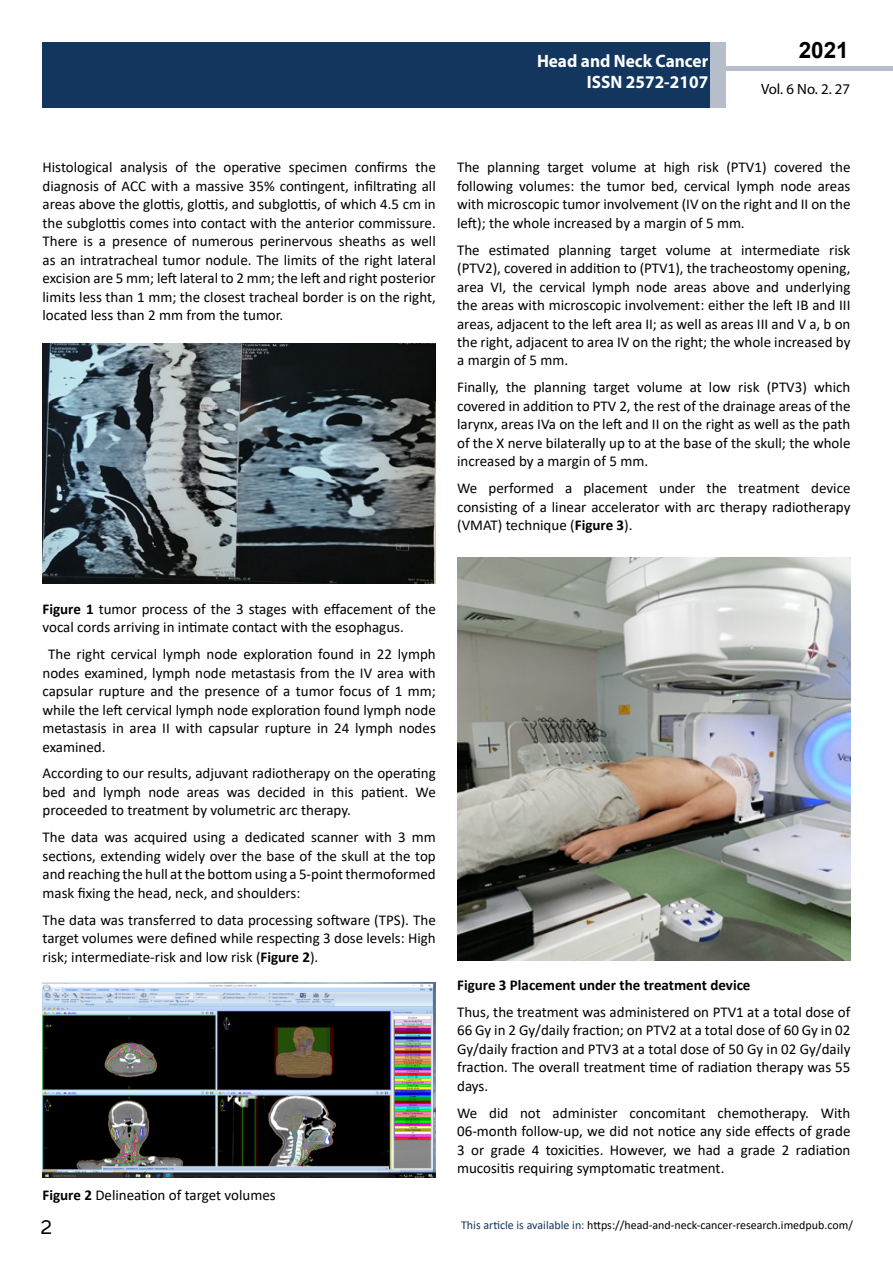
<style>
.page{position:relative;width:893px;height:1263px;background:#fff}
.page>*{position:absolute;margin:0;border:0;box-sizing:border-box;transform-origin:0 0}
.t1{font:25.5px "Tunga";color:#000}
.t2{font:700 22.5px "Arial";color:#000}
.t3{font:700 18px/21.6px "Myriad Pro";color:#fff;text-align:right;scale:.96 1}
.t4{font:15px/18.5px "Calibri";color:#000;text-align:justify}
.t5{font:700 15px "Calibri";color:#000}
.t6{font:14.85px "Myriad Pro";color:#000}
.t7{font:12px "Calibri";color:#000}
.s1{font-weight:700}
.s2{color:#12365e}
</style>
<div class="page">
<div style="left:43px;top:42px;width:682px;height:66px;background:#12365e"></div>
<div style="left:722px;top:66px;width:171px;height:5px;background:#b6bdcb"></div>
<div style="left:710px;top:42px;width:15px;height:66px;background:#b6bdcb"></div>
<img style="left:43px;top:344px;width:393px;height:240px">
<img style="left:43px;top:982px;width:393px;height:195px">
<img style="left:457px;top:557px;width:393px;height:404px">
<p class="t3" style="left:537px;top:49px;width:180px">Head and Neck Cancer<br>ISSN 2572-2107</p>
<h2 class="t2" style="left:799px;top:35px;width:52px">2021</h2>
<p class="t6" style="left:761px;top:80px;width:91px">Vol. 6 No. 2. 27</p>
<p class="t4" style="left:43px;top:158px;width:395px">Histological analysis of the operative specimen confirms the diagnosis of ACC with a massive 35% contingent, infiltrating all areas above the glottis, glottis, and subglottis, of which 4.5 cm in the subglottis comes into contact with the anterior commissure.<br>There is a presence of numerous perinervous sheaths as well as an intratracheal tumor nodule. The limits of the right lateral excision are 5 mm; left lateral to 2 mm; the left and right posterior limits less than 1 mm; the closest tracheal border is on the right, located less than 2 mm from the tumor.</p>
<p class="t4" style="left:457px;top:158px;width:395px">The planning target volume at high risk (PTV1) covered the following volumes: the tumor bed, cervical lymph node areas with microscopic tumor involvement (IV on the right and II on the left); the whole increased by a margin of 5 mm.</p>
<p class="t4" style="left:457px;top:240px;width:395px">The estimated planning target volume at intermediate risk (PTV2), covered in addition to (PTV1), the tracheostomy opening, area VI, the cervical lymph node areas above and underlying the areas with microscopic involvement: either the left IB and III areas, adjacent to the left area II; as well as areas III and V a, b on the right, adjacent to area IV on the right; the whole increased by a margin of 5 mm.</p>
<p class="t4" style="left:457px;top:378px;width:395px">Finally, the planning target volume at low risk (PTV3) which covered in addition to PTV 2, the rest of the drainage areas of the larynx, areas IVa on the left and II on the right as well as the path of the X nerve bilaterally up to at the base of the skull; the whole increased by a margin of 5 mm.</p>
<p class="t4" style="left:457px;top:479px;width:395px">We performed a placement under the treatment device consisting of a linear accelerator with arc therapy radiotherapy (VMAT) technique (<span class="s1">Figure 3</span>).</p>
<p class="t4" style="left:43px;top:599px;width:395px"><span class="s1">Figure 1</span> tumor process of the 3 stages with effacement of the vocal cords arriving in intimate contact with the esophagus.</p>
<p class="t4" style="left:43px;top:645px;width:395px;text-indent:6px">The right cervical lymph node exploration found in 22 lymph nodes examined, lymph node metastasis from the IV area with capsular rupture and the presence of a tumor focus of 1 mm; while the left cervical lymph node exploration found lymph node metastasis in area II with capsular rupture in 24 lymph nodes examined.</p>
<p class="t4" style="left:43px;top:764px;width:395px">According to our results, adjuvant radiotherapy on the operating bed and lymph node areas was decided in this patient. We proceeded to treatment by volumetric arc therapy.</p>
<p class="t4" style="left:43px;top:828px;width:395px">The data was acquired using a dedicated scanner with 3 mm sections, extending widely over the base of the skull at the top and reaching the hull at the bottom using a 5-point thermoformed mask fixing the head, neck, and shoulders:</p>
<p class="t4" style="left:43px;top:910px;width:395px">The data was transferred to data processing software (TPS). The target volumes were defined while respecting 3 dose levels: High risk; intermediate-risk and low risk (<span class="s1">Figure 2</span>).</p>
<p class="t4" style="left:43px;top:1185px;width:235px"><span class="s1">Figure 2</span> Delineation of target volumes</p>
<p class="t5" style="left:457px;top:974px;width:295px">Figure 3 Placement under the treatment device</p>
<p class="t4" style="left:457px;top:1002px;width:395px">Thus, the treatment was administered on PTV1 at a total dose of 66 Gy in 2 Gy/daily fraction; on PTV2 at a total dose of 60 Gy in 02<br>Gy/daily fraction and PTV3 at a total dose of 50 Gy in 02 Gy/daily fraction. The overall treatment time of radiation therapy was 55 days.</p>
<p class="t4" style="left:457px;top:1103px;width:395px">We did not administer concomitant chemotherapy. With 06-month follow-up, we did not notice any side effects of grade 3 or grade 4 toxicities. However, we had a grade 2 radiation mucositis requiring symptomatic treatment.</p>
<h1 class="t1" style="left:41px;top:1210px;width:13px">2</h1>
<p class="t7" style="left:461px;top:1217px;width:393px"><span class="s2">This article is available in:</span> https://head-and-neck-cancer-research.imedpub.com/</p>
</div>
